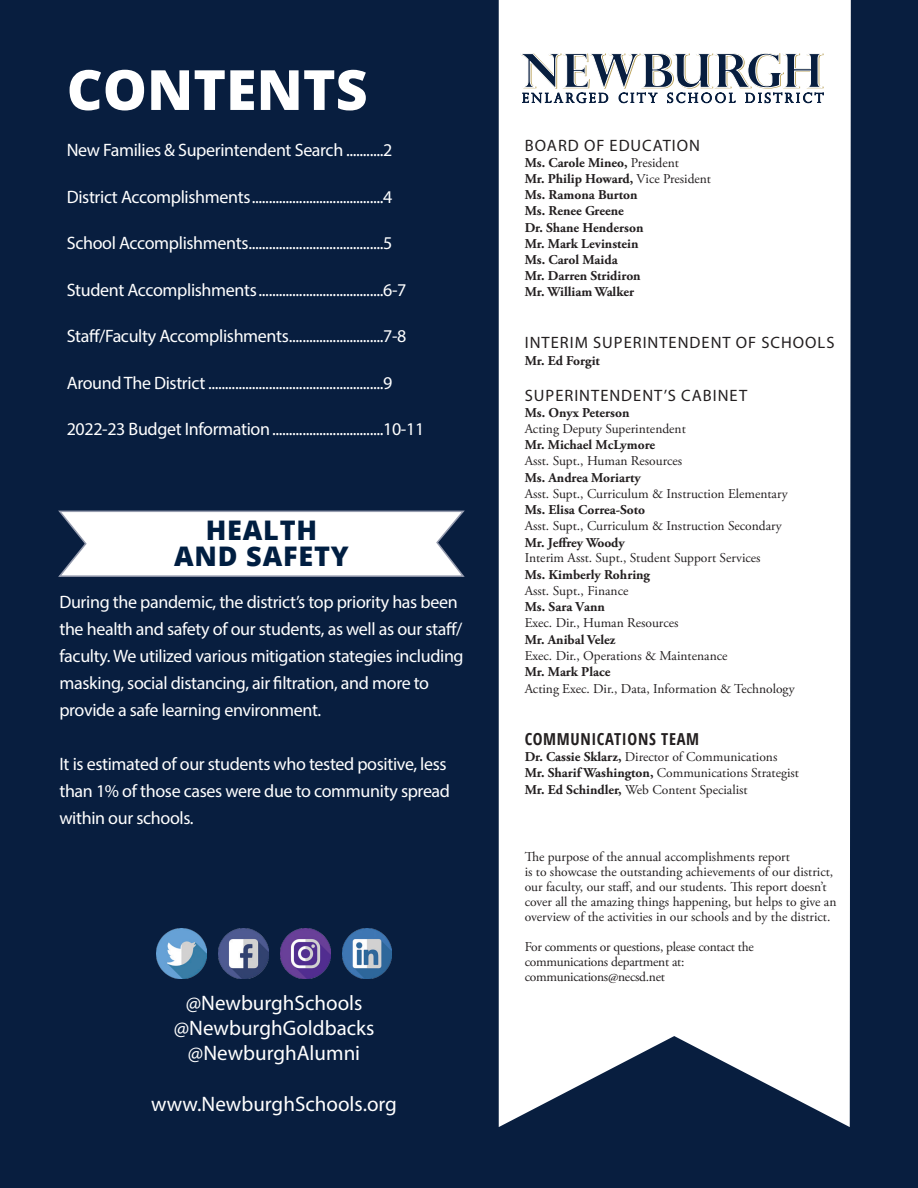
<style>
.page{position:relative;width:918px;height:1188px;background:#fff}
.page>*{position:absolute;margin:0;border:0;box-sizing:border-box;transform-origin:0 0}
.t1{font:800 55.5px "Open Sans";color:#fff}
.t2{font:800 27px "Open Sans";letter-spacing:.03em;color:#001e41}
.t3{font:21px "Myriad Pro";color:#fff}
.t4{font:18px/27px "Myriad Pro";letter-spacing:-.02em;color:#fff}
.t5{font:16.5px "Myriad Pro";letter-spacing:.06em;color:#231f20}
.t6{font:700 16.5px "Open Sans Condensed";letter-spacing:.04em;color:#231f20}
.t7{font:13.5px/16.2px "Adobe Garamond Pro";color:#231f20}
.t8{font:700 13.5px/16.2px "Adobe Garamond Pro";color:#231f20}
.t9{font:13.5px/15px "Adobe Garamond Pro";letter-spacing:-.02em;color:#231f20}
.s1{font-weight:400}
.s2{font-weight:700}
</style>
<div class="page">
<div style="left:0;top:0;width:917px;height:1188px;background:#081e3f"></div>
<div style="left:499px;top:0;width:352px;height:1127px;background:#fff"></div>
<img style="left:156px;top:928px;width:50px;height:50px">
<img style="left:218px;top:928px;width:50px;height:50px">
<img style="left:280px;top:928px;width:50px;height:50px">
<img style="left:342px;top:928px;width:50px;height:50px">
<div style="left:517px;top:45px;width:313px;height:65px;background:#fff;border-radius:8px"></div>
<svg style="left:521px;top:53px;width:303px;height:51px"></svg>
<svg style="left:58px;top:510px;width:407px;height:67px;background:#e6e8ec"></svg>
<p class="t1" style="left:67px;top:48px;width:302px">CONTENTS</p>
<p class="t4" style="left:67px;top:137px;width:327px">New Families &amp; Superintendent Search ...........2</p>
<p class="t4" style="left:67px;top:183px;width:327px">District Accomplishments.......................................4</p>
<p class="t4" style="left:67px;top:230px;width:327px">School Accomplishments........................................5</p>
<p class="t4" style="left:67px;top:276px;width:341px">Student Accomplishments.....................................6-7</p>
<p class="t4" style="left:67px;top:323px;width:341px">Staff/Faculty Accomplishments............................7-8</p>
<p class="t4" style="left:67px;top:369px;width:327px">Around The District ....................................................9</p>
<p class="t4" style="left:67px;top:416px;width:359px">2022-23 Budget Information.................................10-11</p>
<p class="t2" style="left:206px;top:510px;width:113px">HEALTH</p>
<p class="t2" style="left:174px;top:535px;width:176px">AND SAFETY</p>
<p class="t4" style="left:59px;top:588px;width:406px">During the pandemic, the district’s top priority has been the health and safety of our students, as well as our staff/ faculty. We utilized various mitigation stategies including masking, social distancing, air filtration, and more to provide a safe learning environment.</p>
<p class="t4" style="left:59px;top:750px;width:392px">It is estimated of our students who tested positive, less than 1% of those cases were due to community spread within our schools.</p>
<p class="t3" style="left:186px;top:990px;width:178px">@NewburghSchools</p>
<p class="t3" style="left:174px;top:1015px;width:202px">@NewburghGoldbacks</p>
<p class="t3" style="left:188px;top:1040px;width:174px">@NewburghAlumni</p>
<p class="t3" style="left:151px;top:1091px;width:247px">www.NewburghSchools.org</p>
<p class="t5" style="left:525px;top:135px;width:177px">BOARD OF EDUCATION</p>
<p class="t8" style="left:525px;top:155px;width:188px">Ms. Carole Mineo, <span class="s1">President<br></span>Mr. Philip Howard, <span class="s1">Vice President<br></span>Ms. Ramona Burton<br>Ms. Renee Greene<br>Dr. Shane Henderson<br>Mr. Mark Levinstein<br>Ms. Carol Maida<br>Mr. Darren Stridiron<br>Mr. William Walker</p>
<p class="t5" style="left:525px;top:333px;width:311px">INTERIM SUPERINTENDENT OF SCHOOLS</p>
<p class="t8" style="left:525px;top:353px;width:77px">Mr. Ed Forgit</p>
<p class="t5" style="left:525px;top:385px;width:224px">SUPERINTENDENT’S CABINET</p>
<p class="t7" style="left:525px;top:405px;width:271px"><span class="s2">Ms. Onyx Peterson<br></span>Acting Deputy Superintendent<br><span class="s2">Mr. Michael McLymore<br></span>Asst. Supt., Human Resources<br><span class="s2">Ms. Andrea Moriarty<br></span>Asst. Supt., Curriculum &amp; Instruction Elementary<br><span class="s2">Ms. Elisa Correa-Soto<br></span>Asst. Supt., Curriculum &amp; Instruction Secondary<br><span class="s2">Mr. Jeffrey Woody<br></span>Interim Asst. Supt., Student Support Services<br><span class="s2">Ms. Kimberly Rohring<br></span>Asst. Supt., Finance<br><span class="s2">Ms. Sara Vann<br></span>Exec. Dir., Human Resources<br><span class="s2">Mr. Anibal Velez<br></span>Exec. Dir., Operations &amp; Maintenance<br><span class="s2">Mr. Mark Place<br></span>Acting Exec. Dir., Data, Information &amp; Technology</p>
<p class="t6" style="left:525px;top:727px;width:176px">COMMUNICATIONS TEAM</p>
<p class="t7" style="left:525px;top:749px;width:276px"><span class="s2">Dr. Cassie Sklarz,</span> Director of Communications<br><span class="s2">Mr. Sharif Washington,</span> Communications Strategist<br><span class="s2">Mr. Ed Schindler,</span> Web Content Specialist</p>
<p class="t7" style="left:525px;top:849px;width:313px;line-height:15px">The purpose of the annual accomplishments report<br>is to showcase the outstanding achievements of our district, our faculty, our staff, and our students. This report doesn’t cover all the amazing things happening, but helps to give an overview of the activities in our schools and by the district.</p>
<p class="t9" style="left:525px;top:939px;width:231px">For comments or questions, please contact the communications department at: communications@necsd.net</p>
</div>
